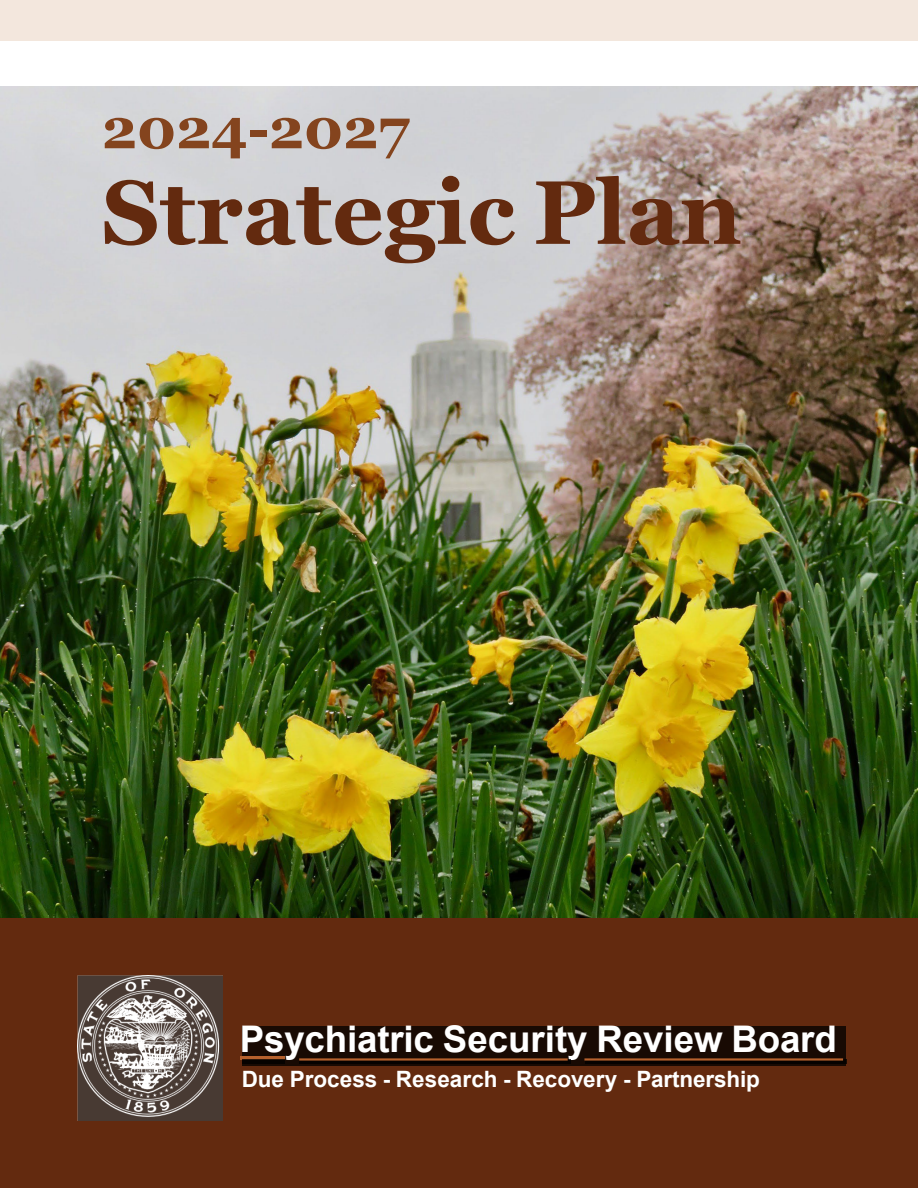
<style>
.page{position:relative;width:918px;height:1188px;background:#fff}
.page>*{position:absolute;margin:0;border:0;box-sizing:border-box;transform-origin:0 0}
.t1{font:700 90px "Georgia";color:#632a0f}
.t2{font:700 56.4px "Georgia";letter-spacing:-.005em;color:#84441e}
.t3{font:700 36.75px "Arial";letter-spacing:-.005em;color:#fff}
.t4{font:700 22.5px "Arial";color:#fff}
</style>
<div class="page">
<img style="left:0;top:86px;width:918px;height:832px">
<div style="left:0;top:918px;width:918px;height:270px;background:#632a0f"></div>
<img style="left:78px;top:976px;width:144px;height:144px">
<div style="left:1px;top:0;width:917px;height:40px;background:#f3e7dd"></div>
<div style="left:242px;top:1026px;width:604px;height:39px;background:#180a03"></div>
<hr style="left:240px;top:1056px;width:44px;height:4px;background:#b6612d">
<div style="left:243px;top:1059px;width:42px;height:5px;background:#000"></div>
<div style="left:300px;top:1059px;width:271px;height:5px;background:#000"></div>
<hr style="left:299px;top:1058px;width:269px;height:3px;background:#b6612d">
<div style="left:585px;top:1059px;width:262px;height:5px;background:#000"></div>
<hr style="left:584px;top:1058px;width:259px;height:3px;background:#b6612d">
<h1 class="t2" style="left:102px;top:92px;width:309px">2024-2027</h1>
<h1 class="t1" style="left:102px;top:155px;width:642px">Strategic Plan</h1>
<p class="t3" style="left:240px;top:1013px;width:598px">Psychiatric Security Review Board</p>
<p class="t4" style="left:242px;top:1063px;width:520px">Due Process - Research - Recovery - Partnership</p>
</div>
